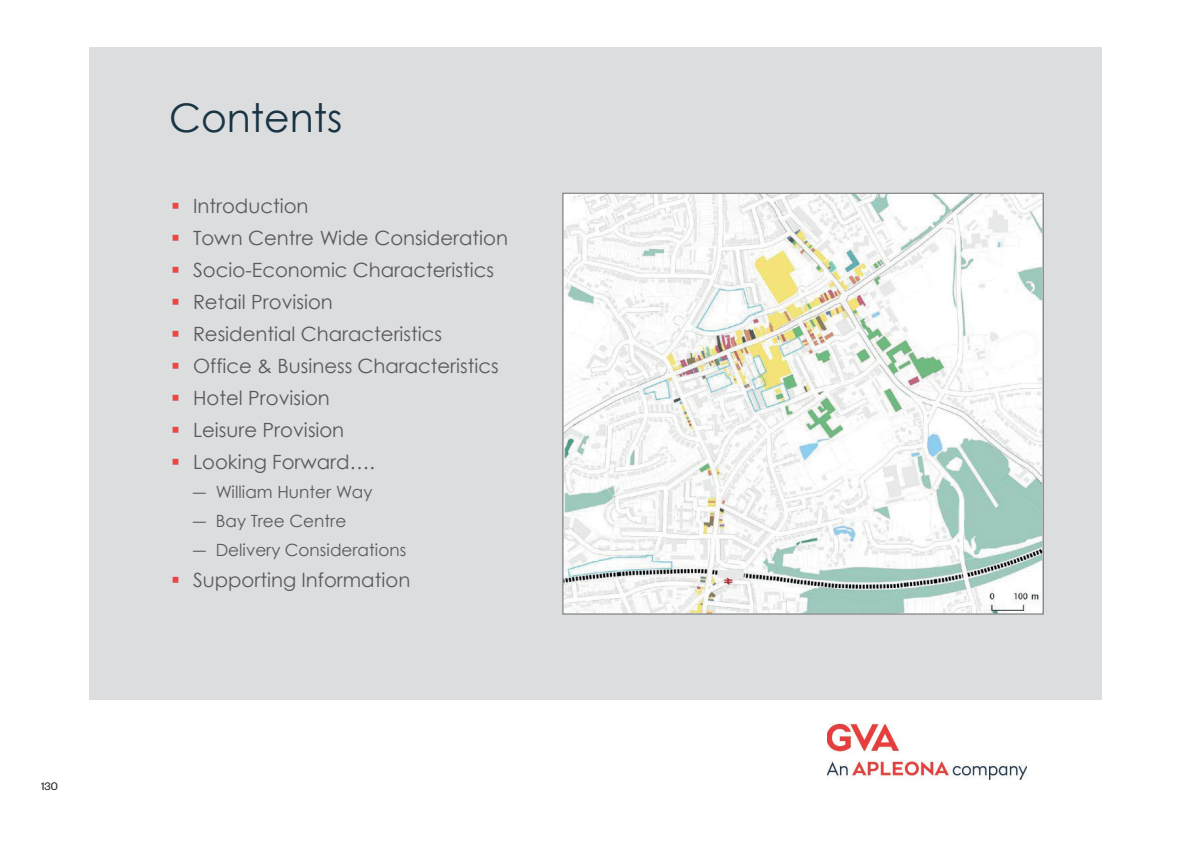
<style>
.page{position:relative;width:1191px;height:842px;background:#fff}
.page>*{position:absolute;margin:0;border:0;box-sizing:border-box;transform-origin:0 0}
.t1{font:39.4px "Century Gothic";color:#1a3444}
.t2{font:19.6px "Century Gothic";color:#5a5a5d}
.t3{font:16.9px/28.7px "Century Gothic";color:#5a5a5d}
.t4{font:12px "Founders Grotesk";color:#231f20}
.s1{color:#ee4442}
</style>
<div class="page">
<div style="left:89px;top:47px;width:1012px;height:653px;background:#dcdddf"></div>
<img style="left:827px;top:724px;width:199px;height:55px">
<img style="left:564px;top:195px;width:477px;height:417px">
<p class="t4" style="left:41px;top:778px;width:18px">130</p>
<h1 class="t1" style="left:169px;top:90px;width:175px">Contents</h1>
<p class="t2" style="left:171px;top:192px;width:139px"><span class="s1">▪</span> Introduction</p>
<p class="t2" style="left:171px;top:224px;width:338px"><span class="s1">▪</span> Town Centre Wide Consideration</p>
<p class="t2" style="left:171px;top:256px;width:324px"><span class="s1">▪</span> Socio-Economic Characteristics</p>
<p class="t2" style="left:171px;top:288px;width:163px"><span class="s1">▪</span> Retail Provision</p>
<p class="t2" style="left:171px;top:320px;width:272px"><span class="s1">▪</span> Residential Characteristics</p>
<p class="t2" style="left:171px;top:352px;width:329px"><span class="s1">▪</span> Office &amp; Business Characteristics</p>
<p class="t2" style="left:171px;top:384px;width:160px"><span class="s1">▪</span> Hotel Provision</p>
<p class="t2" style="left:171px;top:416px;width:175px"><span class="s1">▪</span> Leisure Provision</p>
<p class="t2" style="left:171px;top:448px;width:205px"><span class="s1">▪</span> Looking Forward….</p>
<p class="t3" style="left:193px;top:478px;width:215px">― William Hunter Way<br>― Bay Tree Centre<br>― Delivery Considerations</p>
<p class="t2" style="left:171px;top:566px;width:241px"><span class="s1">▪</span> Supporting Information</p>
</div>
